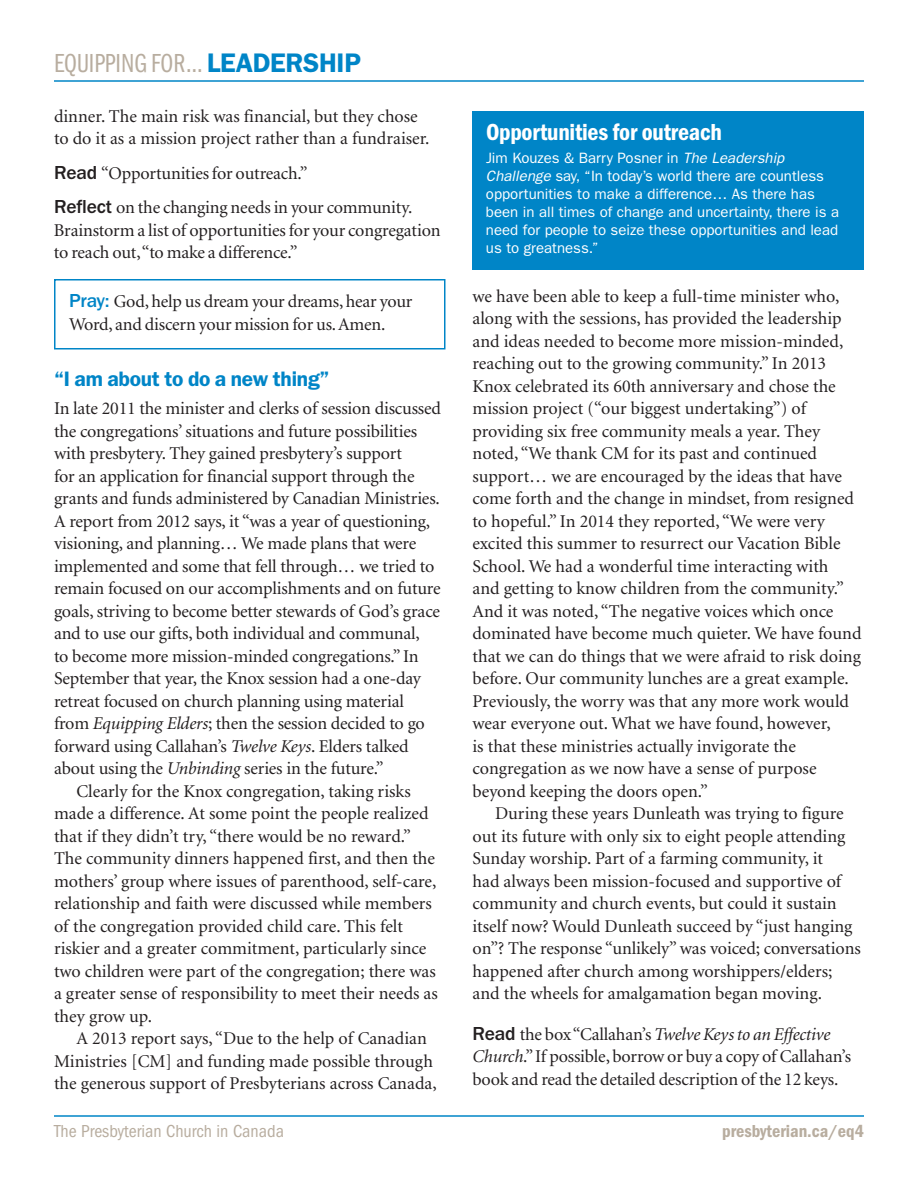
<style>
.page{position:relative;width:918px;height:1188px;background:#fff}
.page>*{position:absolute;margin:0;border:0;box-sizing:border-box;transform-origin:0 0}
.t1{font:27px "Franklin Gothic Book Cmpr";color:#b8ad9f}
.t2{font:600 condensed 24px "Franklin Gothic";letter-spacing:-.01em;color:#fff}
.t3{font:600 21px "Franklin Gothic";letter-spacing:-.01em;color:#0085c7}
.t4{font:18px/22.5px "Minion";letter-spacing:-.005em;color:#231f20}
.t5{font:condensed 18px "Franklin Gothic";color:#b8ad9f}
.t6{font:600 condensed 18px "Franklin Gothic";color:#b8ad9f}
.t7{font:15px/18px "Franklin Gothic";color:#fff}
.s1{font-family:"Franklin Gothic";font-weight:600;color:#0085c7}
.s2{font-family:"Franklin Gothic";font-weight:500;font-size:19.5px}
.s3{font-family:"Franklin Gothic";font-weight:500;font-size:19.5px;color:#0085c7}
.s4{font-style:italic}
</style>
<div class="page">
<hr style="left:54px;top:1115px;width:810px;height:2px;background:#0085c7">
<hr style="left:54px;top:80px;width:810px;height:2px;background:#0085c7">
<div style="left:472px;top:111px;width:392px;height:159px;background:#0085c7"></div>
<div style="left:54px;top:279px;width:392px;height:71px;border:2px solid #0085c7"></div>
<h1 class="t1" style="left:54px;top:54px;width:309px">EQUIPPING FOR… <span class="s1">LEADERSHIP</span></h1>
<p class="t4" style="left:54px;top:106px;width:377px">dinner. The main risk was financial, but they chose to do it as a mission project rather than a fundraiser.</p>
<p class="t4" style="left:54px;top:157px;width:360px;line-height:34.5px"><span class="s2">Read</span> “Opportunities for outreach.”<br><span class="s2">Reflect</span> on the changing needs in your community.</p>
<p class="t4" style="left:54px;top:220px;width:388px">Brainstorm a list of opportunities for your congregation to reach out,“to make a difference.”</p>
<p class="t4" style="left:69px;top:292px;width:345px"><span class="s3">Pray:</span> God,help us dream your dreams,hear your<br>Word, and discern your mission for us.Amen.</p>
<p class="t3" style="left:54px;top:371px;width:277px">“I am about to do a new thing”</p>
<p class="t4" style="left:54px;top:398px;width:389px">In late 2011 the minister and clerks of session discussed</p>
<p class="t4" style="left:54px;top:421px;width:365px">the congregations’ situations and future possibilities</p>
<p class="t4" style="left:54px;top:443px;width:350px">with presbytery. They gained presbytery’s support</p>
<p class="t4" style="left:54px;top:466px;width:362px">for an application for financial support through the</p>
<p class="t4" style="left:54px;top:488px;width:387px">grants and funds administered by Canadian Ministries.</p>
<p class="t4" style="left:54px;top:511px;width:378px">A report from 2012 says, it “was a year of questioning,</p>
<p class="t4" style="left:54px;top:533px;width:364px">visioning, and planning… We made plans that were</p>
<p class="t4" style="left:54px;top:556px;width:382px">implemented and some that fell through… we tried to</p>
<p class="t4" style="left:54px;top:578px;width:388px">remain focused on our accomplishments and on future</p>
<p class="t4" style="left:54px;top:601px;width:388px">goals, striving to become better stewards of God’s grace</p>
<p class="t4" style="left:54px;top:623px;width:367px">and to use our gifts, both individual and communal,</p>
<p class="t4" style="left:54px;top:646px;width:366px">to become more mission-minded congregations.” In</p>
<p class="t4" style="left:54px;top:668px;width:368px">September that year, the Knox session had a one-day</p>
<p class="t4" style="left:54px;top:691px;width:352px">retreat focused on church planning using material</p>
<p class="t4" style="left:54px;top:713px;width:372px">from <span class="s4">Equipping Elders</span>; then the session decided to go</p>
<p class="t4" style="left:54px;top:736px;width:356px">forward using Callahan’s <span class="s4">Twelve Keys</span>. Elders talked</p>
<p class="t4" style="left:54px;top:758px;width:331px">about using the <span class="s4">Unbinding</span> series in the future.”</p>
<p class="t4" style="left:77px;top:781px;width:336px">Clearly for the Knox congregation, taking risks</p>
<p class="t4" style="left:54px;top:803px;width:376px">made a difference. At some point the people realized</p>
<p class="t4" style="left:54px;top:826px;width:358px">that if they didn’t try, “there would be no reward.”</p>
<p class="t4" style="left:54px;top:848px;width:383px">The community dinners happened first, and then the</p>
<p class="t4" style="left:54px;top:871px;width:384px">mothers’ group where issues of parenthood, self-care,</p>
<p class="t4" style="left:54px;top:893px;width:379px">relationship and faith were discussed while members</p>
<p class="t4" style="left:54px;top:916px;width:351px">of the congregation provided child care. This felt</p>
<p class="t4" style="left:54px;top:938px;width:374px">riskier and a greater commitment, particularly since</p>
<p class="t4" style="left:54px;top:961px;width:383px">two children were part of the congregation; there was</p>
<p class="t4" style="left:54px;top:983px;width:385px">a greater sense of responsibility to meet their needs as</p>
<p class="t4" style="left:54px;top:1006px;width:100px">they grow up.</p>
<p class="t4" style="left:77px;top:1028px;width:352px">A 2013 report says, “Due to the help of Canadian</p>
<p class="t4" style="left:54px;top:1051px;width:380px">Ministries [CM] and funding made possible through</p>
<p class="t4" style="left:54px;top:1073px;width:384px">the generous support of Presbyterians across Canada,</p>
<h2 class="t2" style="left:486px;top:124px;width:237px">Opportunities for outreach</h2>
<p class="t7" style="left:486px;top:150px;width:355px">Jim Kouzes &amp; Barry Posner in <span class="s4">The Leadership Challenge</span> say, “In today’s world there are countless opportunities to make a difference… As there has been in all times of change and uncertainty, there is a need for people to seize these opportunities and lead us to greatness.”</p>
<p class="t4" style="left:473px;top:286px;width:391px">we have been able to keep a full-time minister who, along with the sessions, has provided the leadership and ideas needed to become more mission-minded, reaching out to the growing community.” In 2013<br>Knox celebrated its 60th anniversary and chose the mission project (“our biggest undertaking”) of providing six free community meals a year. They noted, “We thank CM for its past and continued support… we are encouraged by the ideas that have come forth and the change in mindset, from resigned to hopeful.” In 2014 they reported, “We were very excited this summer to resurrect our Vacation Bible School. We had a wonderful time interacting with<br>and getting to know children from the community.” And it was noted, “The negative voices which once dominated have become much quieter. We have found that we can do things that we were afraid to risk doing before. Our community lunches are a great example.<br>Previously, the worry was that any more work would wear everyone out. What we have found, however,<br>is that these ministries actually invigorate the congregation as we now have a sense of purpose beyond keeping the doors open.”</p>
<p class="t4" style="left:473px;top:803px;width:390px;text-indent:22px">During these years Dunleath was trying to figure out its future with only six to eight people attending Sunday worship. Part of a farming community, it<br>had always been mission-focused and supportive of community and church events, but could it sustain itself now? Would Dunleath succeed by “just hanging on”? The response “unlikely” was voiced; conversations happened after church among worshippers/elders; and the wheels for amalgamation began moving.</p>
<p class="t4" style="left:472px;top:1024px;width:380px"><span class="s2">Read</span> the box“Callahan’s <span class="s4">Twelve Keys to an Effective<br>Church</span>.”If possible, borrow or buy a copy of Callahan’s book and read the detailed description of the 12 keys.</p>
<p class="t5" style="left:54px;top:1125px;width:231px">The Presbyterian Church in Canada</p>
<p class="t6" style="left:722px;top:1125px;width:143px">presbyterian.ca/eq4</p>
</div>
